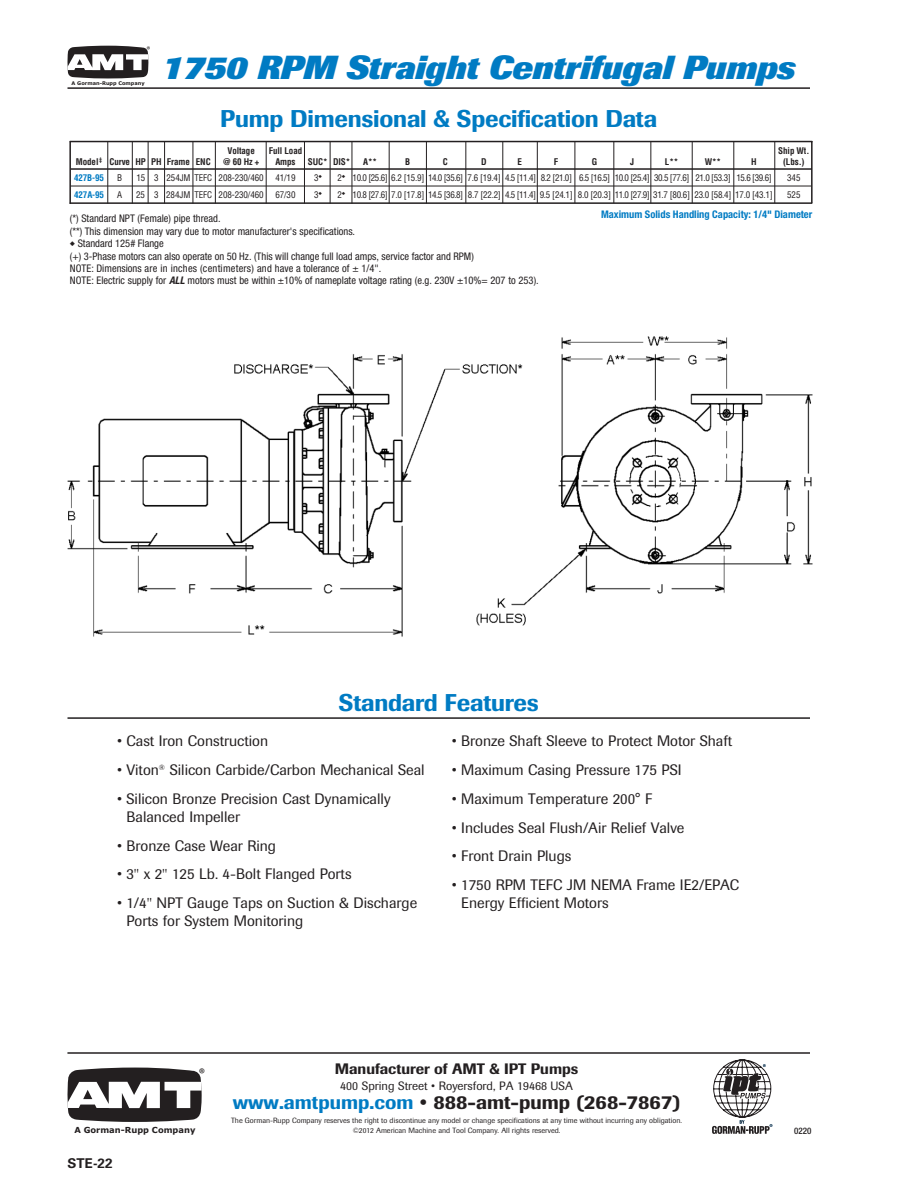
<style>
.page{position:relative;width:918px;height:1188px;background:#fff}
.page>*{position:absolute;margin:0;border:0;box-sizing:border-box;transform-origin:0 0}
.t1{font:italic 800 33px "Imago";letter-spacing:-.005em;color:#007bc3}
.t2{font:500 24px "Imago";letter-spacing:-.01em;color:#007bc3}
.t3{font:500 19.5px "Imago";color:#231f20}
.t4{font:15px/18px "Imago";color:#231f20}
.t5{font:500 15px "Imago";color:#231f20}
.t6{font:700 13.5px "Univers";color:#231f20}
.t7{font:12px "Imago";color:#231f20}
.t8{font:700 11.1px "Myriad";color:#231f20}
.t9{font:condensed 10.5px/12.3px "Helvetica Neue";color:#231f20}
.t10{font:700 condensed 10.5px "Helvetica Neue";color:#007bc3}
.t11{font:condensed 9px "Helvetica";letter-spacing:-.03em;color:#231f20}
.t12{font:condensed 9px "Helvetica";letter-spacing:-.05em;color:#231f20}
.t13{font:700 condensed 9px/10.8px "Helvetica";letter-spacing:-.01em;color:#231f20;text-align:center}
.t14{font:condensed 9px "Helvetica";letter-spacing:-.01em;color:#231f20}
.t15{font:700 condensed 9px "Helvetica";letter-spacing:-.01em;color:#007bc3}
.t16{font:9px "Helvetica Neue";color:#231f20}
.t17{font:500 condensed 9px "Helvetica Neue";color:#231f20}
.t18{font:700 8.4px "Verdana";color:#231f20}
.t19{font:7.5px/10.1px "Imago";color:#231f20;text-align:center}
.t20{font:700 6.75px "Myriad";color:#231f20}
.t21{font:700 5.1px "Verdana";color:#231f20}
.s1{font-weight:700;font-style:italic}
.s2{font-size:13.5px}
.s3{color:#007bc3}
</style>
<div class="page">
<svg style="left:68px;top:1068px;width:134px;height:54px"></svg>
<svg style="left:712px;top:1060px;width:60px;height:74px"></svg>
<hr style="left:67px;top:1052px;width:743px;height:2px;background:#231f20">
<svg style="left:68px;top:46px;width:80px;height:32px"></svg>
<hr style="left:68px;top:87px;width:742px;height:2px;background:#231f20">
<hr style="left:68px;top:717px;width:742px;height:2px;background:#231f20">
<img style="left:67px;top:336px;width:746px;height:301px">
<hr style="left:69px;top:141px;width:2px;height:63px;background:#231f20">
<hr style="left:107px;top:142px;width:1px;height:62px;background:#231f20">
<hr style="left:132px;top:142px;width:1px;height:62px;background:#231f20">
<hr style="left:148px;top:142px;width:1px;height:62px;background:#231f20">
<hr style="left:164px;top:142px;width:1px;height:62px;background:#231f20">
<hr style="left:193px;top:142px;width:1px;height:62px;background:#231f20">
<hr style="left:215px;top:142px;width:1px;height:62px;background:#231f20">
<hr style="left:266px;top:142px;width:1px;height:62px;background:#231f20">
<hr style="left:304px;top:142px;width:1px;height:62px;background:#231f20">
<hr style="left:330px;top:142px;width:1px;height:62px;background:#231f20">
<hr style="left:352px;top:142px;width:1px;height:62px;background:#231f20">
<hr style="left:389px;top:142px;width:1px;height:62px;background:#231f20">
<hr style="left:426px;top:142px;width:1px;height:62px;background:#231f20">
<hr style="left:465px;top:142px;width:1px;height:61px;background:#231f20">
<hr style="left:502px;top:142px;width:1px;height:61px;background:#231f20">
<hr style="left:537px;top:142px;width:1px;height:61px;background:#231f20">
<hr style="left:575px;top:142px;width:1px;height:61px;background:#231f20">
<hr style="left:613px;top:142px;width:1px;height:61px;background:#231f20">
<hr style="left:650px;top:142px;width:1px;height:61px;background:#231f20">
<hr style="left:692px;top:142px;width:1px;height:61px;background:#231f20">
<hr style="left:733px;top:142px;width:1px;height:61px;background:#231f20">
<hr style="left:774px;top:142px;width:1px;height:61px;background:#231f20">
<hr style="left:811px;top:141px;width:2px;height:62px;background:#231f20">
<hr style="left:70px;top:141px;width:33px;height:1px;background:#231f20">
<hr style="left:71px;top:168px;width:740px;height:2px;background:#231f20">
<hr style="left:103px;top:141px;width:709px;height:1px;background:#231f20">
<hr style="left:71px;top:186px;width:740px;height:1px;background:#231f20">
<hr style="left:70px;top:202px;width:742px;height:2px;background:#231f20">
<p class="t20" style="left:147px;top:45px;width:5px">®</p>
<p class="t21" style="left:72px;top:80px;width:75px">A Gorman-Rupp Company</p>
<p class="t1" style="left:162px;top:48px;width:634px">1750 RPM Straight Centrifugal Pumps</p>
<p class="t2" style="left:220px;top:104px;width:438px">Pump Dimensional &amp; Specification Data</p>
<p class="t13" style="left:223px;top:145px;width:38px">Voltage @ 60 Hz +</p>
<p class="t13" style="left:269px;top:145px;width:35px">Full Load<br>Amps</p>
<p class="t13" style="left:778px;top:145px;width:33px">Ship Wt. (Lbs.)</p>
<p class="t13" style="left:76px;top:156px;width:136px">Model <sup>‡</sup> Curve HP PH Frame ENC</p>
<p class="t13" style="left:308px;top:156px;width:44px">SUC* DIS*</p>
<p class="t13" style="left:363px;top:156px;width:15px">A**</p>
<p class="t13" style="left:405px;top:156px;width:7px">B</p>
<p class="t13" style="left:443px;top:156px;width:7px">C</p>
<p class="t13" style="left:481px;top:156px;width:7px">D</p>
<p class="t13" style="left:517px;top:156px;width:6px">E</p>
<p class="t13" style="left:554px;top:156px;width:6px">F</p>
<p class="t13" style="left:592px;top:156px;width:7px">G</p>
<p class="t13" style="left:630px;top:156px;width:5px">J</p>
<p class="t13" style="left:665px;top:156px;width:15px">L**</p>
<p class="t13" style="left:705px;top:156px;width:18px">W**</p>
<p class="t13" style="left:751px;top:156px;width:7px">H</p>
<p class="t14" style="left:314px;top:172px;width:9px">3◆</p>
<p class="t12" style="left:353px;top:172px;width:421px">10.0 [25.6] 6.2 [15.9] 14.0 [35.6] 7.6 [19.4] 4.5 [11.4] 8.2 [21.0] 6.5 [16.5] 10.0 [25.4] 30.5 [77.6] 21.0 [53.3] 15.6 [39.6]</p>
<p class="t14" style="left:787px;top:172px;width:15px">345</p>
<p class="t9" style="left:70px;top:212px;width:287px">(*) Standard NPT (Female) pipe thread.<br>(**) This dimension may vary due to motor manufacturer's specifications.</p>
<p class="t9" style="left:70px;top:238px;width:470px">◆ Standard 125# Flange<br>(+) 3-Phase motors can also operate on 50 Hz. (This will change full load amps, service factor and RPM)<br>NOTE: Dimensions are in inches (centimeters) and have a tolerance of ± 1/4".<br>NOTE: Electric supply for <span class="s1">ALL</span>motors must be within ±10% of nameplate voltage rating (e.g. 230V ±10%= 207 to 253).</p>
<p class="t15" style="left:74px;top:172px;width:31px">427B-95</p>
<p class="t14" style="left:117px;top:172px;width:7px">B</p>
<p class="t14" style="left:136px;top:172px;width:129px">15 3 254JM TEFC 208-230/460</p>
<p class="t14" style="left:275px;top:172px;width:22px">41/19</p>
<p class="t14" style="left:338px;top:172px;width:9px">2◆</p>
<p class="t15" style="left:74px;top:189px;width:31px">427A-95</p>
<p class="t14" style="left:117px;top:189px;width:7px">A</p>
<p class="t14" style="left:136px;top:189px;width:129px">25 3 284JM TEFC 208-230/460</p>
<p class="t14" style="left:275px;top:189px;width:22px">67/30</p>
<p class="t14" style="left:338px;top:189px;width:9px">2◆</p>
<p class="t14" style="left:314px;top:189px;width:9px">3◆</p>
<p class="t11" style="left:353px;top:189px;width:422px">10.8 [27.6] 7.0 [17.8] 14.5 [36.8] 8.7 [22.2] 4.5 [11.4] 9.5 [24.1] 8.0 [20.3] 11.0 [27.9] 31.7 [80.6] 23.0 [58.4] 17.0 [43.1]</p>
<p class="t14" style="left:787px;top:189px;width:15px">525</p>
<p class="t10" style="left:601px;top:208px;width:213px">Maximum Solids Handling Capacity: 1/4" Diameter</p>
<p class="t2" style="left:339px;top:688px;width:202px">Standard Features</p>
<p class="t4" style="left:117px;top:732px;width:153px">• Cast Iron Construction</p>
<p class="t4" style="left:117px;top:761px;width:309px">• Viton<sup>®</sup> Silicon Carbide/Carbon Mechanical Seal</p>
<p class="t4" style="left:126px;top:790px;width:266px;text-indent:-9px">• Silicon Bronze Precision Cast Dynamically<br>Balanced Impeller</p>
<p class="t4" style="left:117px;top:836px;width:161px">• Bronze Case Wear Ring</p>
<p class="t4" style="left:117px;top:865px;width:236px">• 3<span class="s2">"</span> x 2<span class="s2">"</span> 125 Lb. 4-Bolt Flanged Ports</p>
<p class="t4" style="left:126px;top:894px;width:292px;text-indent:-9px">• 1/4<span class="s2">"</span> NPT Gauge Taps on Suction &amp; Discharge<br>Ports for System Monitoring</p>
<p class="t4" style="left:452px;top:732px;width:282px">• Bronze Shaft Sleeve to Protect Motor Shaft</p>
<p class="t4" style="left:452px;top:761px;width:231px">• Maximum Casing Pressure 175 PSI</p>
<p class="t4" style="left:452px;top:790px;width:202px">• Maximum Temperature 200° F</p>
<p class="t4" style="left:452px;top:818px;width:234px">• Includes Seal Flush/Air Relief Valve</p>
<p class="t4" style="left:452px;top:847px;width:121px">• Front Drain Plugs</p>
<p class="t4" style="left:461px;top:876px;width:280px;text-indent:-9px">• 1750 RPM TEFC JM NEMA Frame IE2/EPAC<br>Energy Efficient Motors</p>
<p class="t8" style="left:199px;top:1067px;width:7px">®</p>
<p class="t18" style="left:74px;top:1124px;width:123px">A Gorman-Rupp Company</p>
<p class="t6" style="left:68px;top:1154px;width:47px">STE-22</p>
<p class="t5" style="left:335px;top:1059px;width:245px">Manufacturer of AMT &amp; IPT Pumps</p>
<p class="t7" style="left:340px;top:1079px;width:234px">400 Spring Street • Royersford, PA 19468 USA</p>
<p class="t3" style="left:233px;top:1090px;width:449px"><span class="s3">www.amtpump.com</span> • 888-amt-pump (268-7867)</p>
<p class="t19" style="left:231px;top:1116px;width:452px">The Gorman-Rupp Company reserves the right to discontinue any model or change specifications at any time without incurring any obligation. ©2012 American Machine and Tool Company. All rights reserved.</p>
<p class="t17" style="left:794px;top:1126px;width:19px">0220</p>
<p class="t16" style="left:790px;top:1126px;width:22px">0613</p>
</div>
